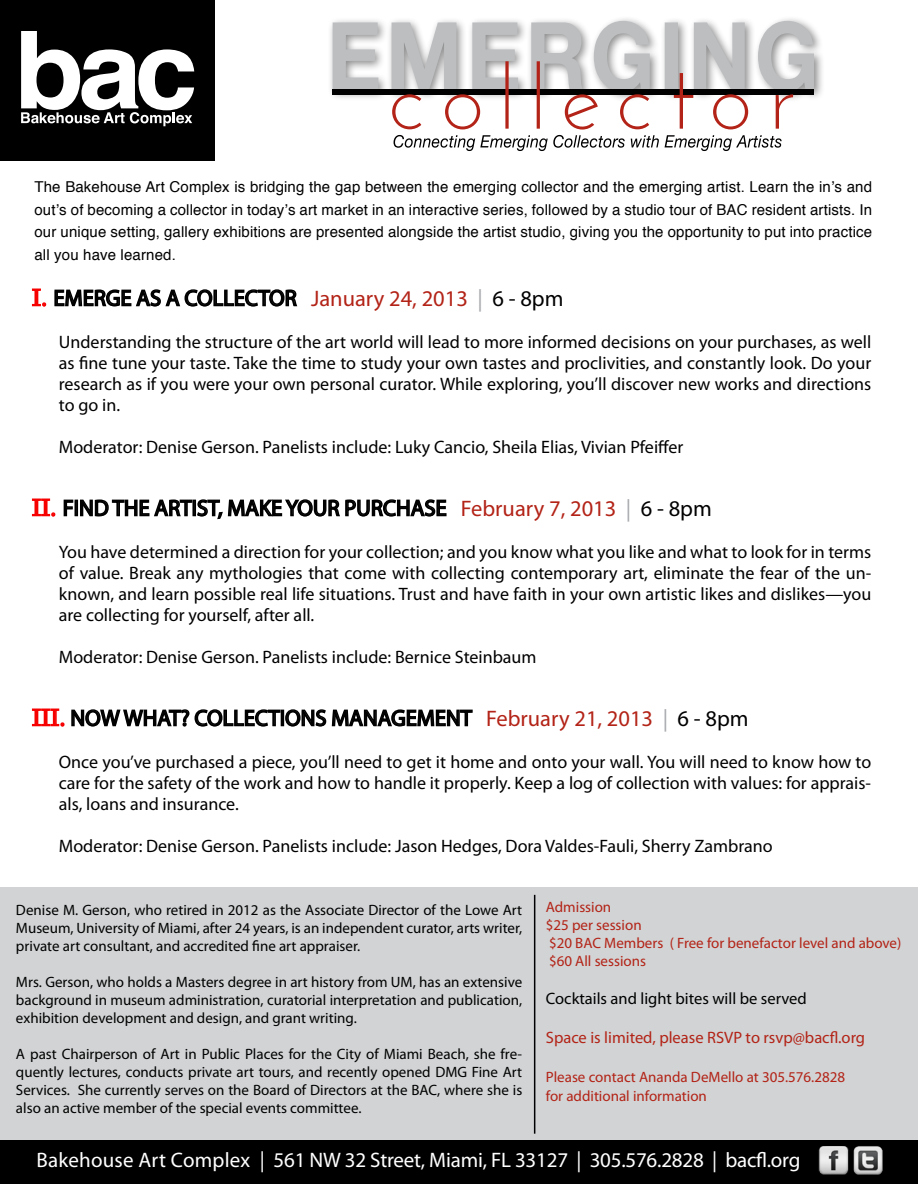
<style>
.page{position:relative;width:918px;height:1188px;background:#fff}
.page>*{position:absolute;margin:0;border:0;box-sizing:border-box;transform-origin:0 0}
.t1{font:22.5px "Myriad Pro";color:#000}
.t2{font:21px "Myriad Pro";letter-spacing:-.01em;color:#fff}
.t3{font:18px/21px "Myriad Pro";color:#000;text-align:justify}
.t4{font:16.5px "Myriad Pro";color:#b32317}
.t5{font:16.5px "Myriad Pro";color:#000}
.t6{font:15px/18px "Myriad Pro";color:#000;text-align:justify}
.t7{font:15px/22.5px "Helvetica";letter-spacing:.01em;color:#000;text-align:justify}
.t8{font:15px/18px "Myriad Pro";color:#b32317}
.s1{font-family:"Century";color:#f60000}
.s2{color:#b32317}
.s3{color:#a7a9ac}
</style>
<div class="page">
<div style="left:0;top:887px;width:918px;height:264px;background:#d1d3d4"></div>
<div style="left:0;top:1140px;width:918px;height:44px;background:#000"></div>
<div style="left:0;top:0;width:215px;height:160px;background:#000"></div>
<div style="left:327px;top:16px;width:498px;height:87px;background:#000;opacity:.45"></div>
<svg style="left:333px;top:21px;width:481px;height:130px"></svg>
<img style="left:818px;top:1146px;width:65px;height:29px">
<hr style="left:534px;top:895px;width:1px;height:239px;background:#000">
<svg style="left:21px;top:32px;width:173px;height:94px"></svg>
<svg style="left:31px;top:288px;width:16px;height:19px"></svg>
<svg style="left:54px;top:289px;width:244px;height:18px"></svg>
<svg style="left:31px;top:498px;width:25px;height:19px"></svg>
<svg style="left:63px;top:499px;width:384px;height:21px"></svg>
<svg style="left:31px;top:708px;width:442px;height:19px"></svg>
<p class="t7" style="left:34px;top:176px;width:839px">The Bakehouse Art Complex is bridging the gap between the emerging collector and the emerging artist. Learn the in’s and out’s of becoming a collector in today’s art market in an interactive series, followed by a studio tour of BAC resident artists. In our unique setting, gallery exhibitions are presented alongside the artist studio, giving you the opportunity to put into practice all you have learned.</p>
<p class="t1" style="left:32px;top:284px;width:533px"><span class="s1">I.</span> EMERGE AS A COLLECTOR <span class="s2">January 24, 2013</span> <span class="s3">|</span> 6 - 8pm</p>
<p class="t3" style="left:59px;top:331px;width:814px">Understanding the structure of the art world will lead to more informed decisions on your purchases, as well as fine tune your taste. Take the time to study your own tastes and proclivities, and constantly look. Do your research as if you were your own personal curator. While exploring, you’ll discover new works and directions to go in.</p>
<p class="t3" style="left:59px;top:436px;width:626px">Moderator: Denise Gerson. Panelists include: Luky Cancio, Sheila Elias, Vivian Pfeiffer</p>
<p class="t1" style="left:32px;top:494px;width:681px"><span class="s1">II.</span> FIND THE ARTIST, MAKE YOUR PURCHASE <span class="s2">February 7, 2013</span> <span class="s3">|</span> 6 - 8pm</p>
<p class="t3" style="left:59px;top:541px;width:814px">You have determined a direction for your collection; and you know what you like and what to look for in terms of value. Break any mythologies that come with collecting contemporary art, eliminate the fear of the un&shy;known, and learn possible real life situations. Trust and have faith in your own artistic likes and dislikes—you are collecting for yourself, after all.</p>
<p class="t3" style="left:59px;top:646px;width:479px">Moderator: Denise Gerson. Panelists include: Bernice Steinbaum</p>
<p class="t1" style="left:32px;top:704px;width:718px"><span class="s1">III.</span> NOW WHAT? COLLECTIONS MANAGEMENT <span class="s2">February 21, 2013</span> <span class="s3">|</span> 6 - 8pm</p>
<p class="t3" style="left:59px;top:751px;width:814px">Once you’ve purchased a piece, you’ll need to get it home and onto your wall. You will need to know how to care for the safety of the work and how to handle it properly. Keep a log of collection with values: for apprais&shy;als, loans and insurance.</p>
<p class="t3" style="left:59px;top:835px;width:715px">Moderator: Denise Gerson. Panelists include: Jason Hedges, Dora Valdes-Fauli, Sherry Zambrano</p>
<p class="t8" style="left:546px;top:898px;width:357px">Admission<br>$25 per session<br>$20 BAC Members ( Free for benefactor level and above) $60 All sessions</p>
<p class="t5" style="left:546px;top:988px;width:263px">Cocktails and light bites will be served</p>
<p class="t4" style="left:546px;top:1027px;width:321px">Space is limited, please RSVP to rsvp@bacfl.org</p>
<p class="t8" style="left:546px;top:1067px;width:301px;line-height:19.5px">Please contact Ananda DeMello at 305.576.2828 for additional information</p>
<p class="t6" style="left:16px;top:900px;width:508px">Denise M. Gerson, who retired in 2012 as the Associate Director of the Lowe Art Museum, University of Miami, after 24 years, is an independent curator, arts writer, private art consultant, and accredited fine art appraiser.</p>
<p class="t6" style="left:16px;top:972px;width:508px">Mrs. Gerson, who holds a Masters degree in art history from UM, has an extensive background in museum administration, curatorial interpretation and publication, exhibition development and design, and grant writing.</p>
<p class="t6" style="left:16px;top:1044px;width:508px">A past Chairperson of Art in Public Places for the City of Miami Beach, she fre&shy;quently lectures, conducts private art tours, and recently opened DMG Fine Art Services. She currently serves on the Board of Directors at the BAC, where she is also an active member of the special events committee.</p>
<p class="t2" style="left:37px;top:1147px;width:765px">Bakehouse Art Complex | 561 NW 32 Street, Miami, FL 33127 | 305.576.2828 | bacfl.org</p>
</div>
